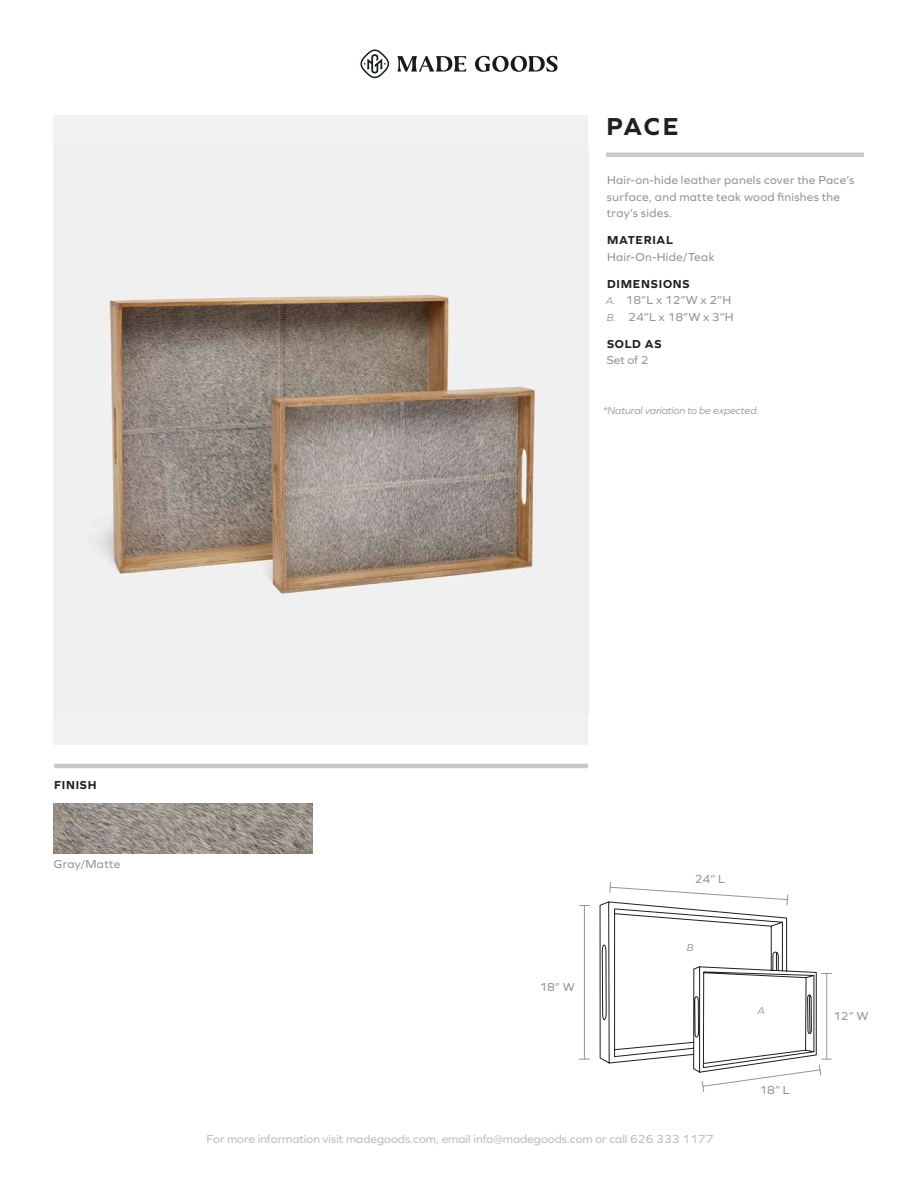
<style>
.page{position:relative;width:918px;height:1188px;background:#fff}
.page>*{position:absolute;margin:0;border:0;box-sizing:border-box;transform-origin:0 0}
.t1{font:700 25.5px "Graphie";color:#231f20}
.t2{font:12px/16.5px "Graphie";letter-spacing:.025em;color:#939598}
.t3{font:12px "Graphie";color:#bcbdc0}
.t4{font:700 12px "Graphie";letter-spacing:.065em;color:#231f20}
.t5{font:italic 10.5px "Graphie";letter-spacing:-.01em;color:#939598}
.s1{font-style:italic;font-size:10.5px}
</style>
<div class="page">
<hr style="left:606px;top:153px;width:258px;height:4px;background:#c7c8ca">
<svg style="left:397px;top:56px;width:161px;height:16px"></svg>
<svg style="left:360px;top:50px;width:29px;height:28px"></svg>
<hr style="left:54px;top:764px;width:534px;height:4px;background:#c7c8ca">
<div style="left:54px;top:116px;width:534px;height:629px;background:#f1f1f3"></div>
<img style="left:95px;top:294px;width:441px;height:301px">
<img style="left:54px;top:803px;width:258px;height:51px">
<hr style="left:826px;top:973px;width:1px;height:86px;background:#939598">
<svg style="left:817px;top:1059px;width:15px;height:17px"></svg>
<hr style="left:584px;top:906px;width:1px;height:153px;background:#939598">
<svg style="left:599px;top:882px;width:218px;height:210px"></svg>
<p class="t1" style="left:606px;top:111px;width:74px">PACE</p>
<p class="t2" style="left:607px;top:172px;width:249px">Hair-on-hide leather panels cover the Pace’s surface, and matte teak wood finishes the tray’s sides.</p>
<p class="t4" style="left:607px;top:233px;width:67px">MATERIAL</p>
<p class="t2" style="left:607px;top:248px;width:109px">Hair-On-Hide/Teak</p>
<p class="t4" style="left:607px;top:277px;width:84px">DIMENSIONS</p>
<p class="t2" style="left:606px;top:292px;width:127px"><span class="s1">A.</span> 18”L x 12”W x 2”H</p>
<p class="t2" style="left:607px;top:308px;width:129px"><span class="s1">B.</span> 24”L x 18”W x 3”H</p>
<p class="t4" style="left:607px;top:337px;width:56px">SOLD AS</p>
<p class="t2" style="left:607px;top:352px;width:43px">Set of 2</p>
<p class="t5" style="left:603px;top:404px;width:158px">*Natural variation to be expected.</p>
<p class="t4" style="left:54px;top:778px;width:44px">FINISH</p>
<p class="t2" style="left:54px;top:855px;width:68px">Gray/Matte</p>
<p class="t2" style="left:695px;top:871px;width:32px">24” L</p>
<p class="t2" style="left:539px;top:979px;width:37px">18” W</p>
<p class="t5" style="left:687px;top:942px;width:8px">B</p>
<p class="t3" style="left:207px;top:1132px;width:508px">For more information visit madegoods.com, email info@madegoods.com or call 626 333 1177</p>
<p class="t5" style="left:757px;top:1004px;width:9px">A</p>
<p class="t2" style="left:759px;top:1082px;width:32px">18” L</p>
<p class="t2" style="left:833px;top:1008px;width:37px">12” W</p>
</div>
